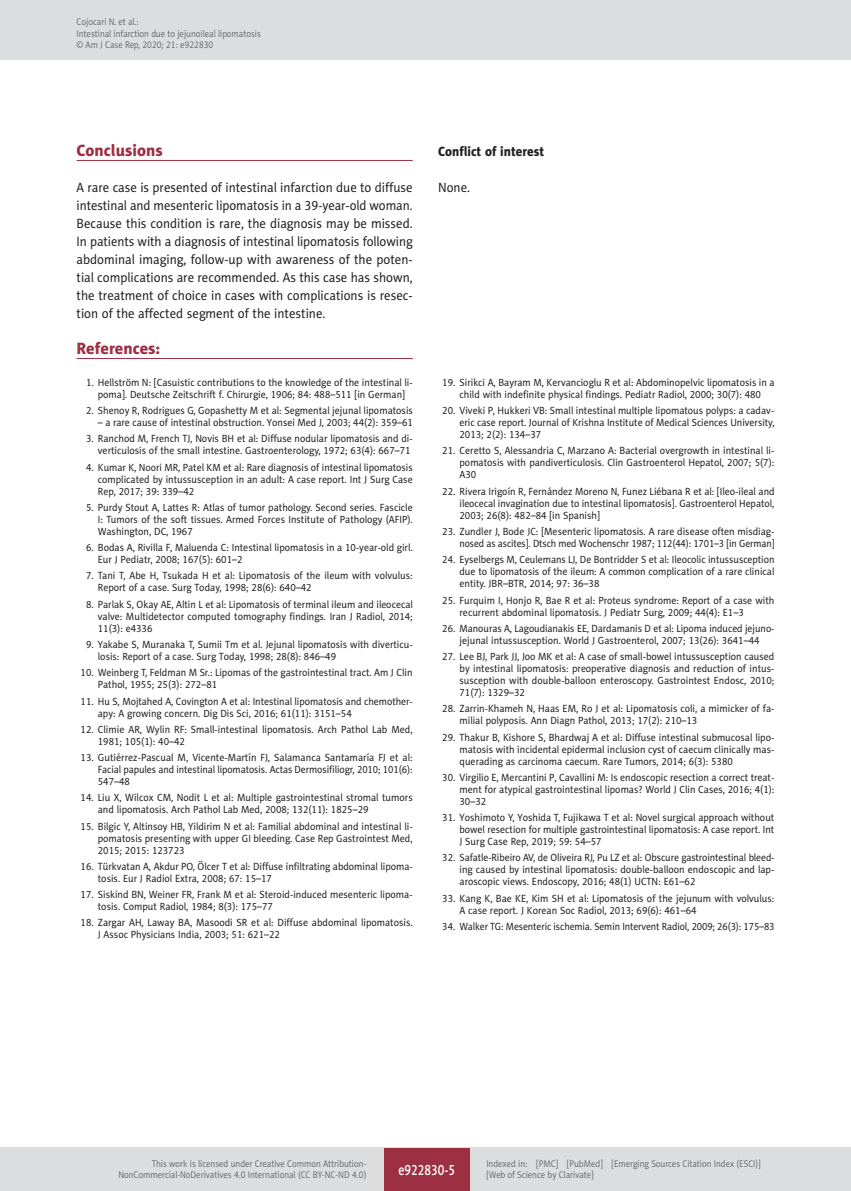
<style>
.page{position:relative;width:851px;height:1191px;background:#fff}
.page>*{position:absolute;margin:0;border:0;box-sizing:border-box;transform-origin:0 0}
.AJCR_Headline_1{font:16.5px "Naomi Sans EFN Heavy";color:#9d2f42}
.AJCR_Referencje_Tytu{font:16.5px "Naomi Sans EFN Heavy";color:#9d2f42}
.t1{font:15px "Naomi Sans EFN Medium";color:#fff;scale:.8 1}
.AJCR_Body{font:13.5px/18px "Naomi Sans EFN";color:#231f20;text-align:justify;scale:.95 1}
.AJCR_Headline_2{font:13.5px "Naomi Sans EFN Heavy";color:#231f20;scale:.95 1}
.AJCR_Referencje_punk{font:10.5px/12px "Naomi Sans EFN";color:#231f20;scale:.95 1}
.AJCR_Referencje_punk-2{font:10.5px/12px "Naomi Sans EFN";color:#231f20;text-align:justify;scale:.94 1}
.AJCR_Referencje_punk-3{font:10.5px/12px "Naomi Sans EFN";color:#231f20;text-align:justify;scale:.93 1}
.t2{font:9.75px/11.2px "Naomi Sans EFN Light";color:#57585a;scale:.9 1}
</style>
<div class="page">
<hr style="left:77px;top:160px;width:335px;height:1px;background:#9d2f42">
<hr style="left:77px;top:358px;width:335px;height:1px;background:#9d2f42">
<div style="left:0;top:0;width:850px;height:60px;background:#dcdddf"></div>
<div style="left:0;top:1148px;width:850px;height:43px;background:#dcdddf"></div>
<div style="left:384px;top:1147px;width:85px;height:43px;background:#9d2f42"></div>
<p class="t2" style="left:77px;top:16px;width:206px">Cojocari N. et al.:<br>Intestinal infarction due to jejunoileal lipomatosis © Am J Case Rep, 2020; 21: e922830</p>
<p class="AJCR_Headline_1" style="left:77px;top:140px;width:88px">Conclusions</p>
<p class="AJCR_Body" style="left:77px;top:178px;width:355px">A rare case is presented of intestinal infarction due to diffuse intestinal and mesenteric lipomatosis in a 39-year-old woman.<br>Because this condition is rare, the diagnosis may be missed.<br>In patients with a diagnosis of intestinal lipomatosis following abdominal imaging, follow-up with awareness of the poten&shy;tial complications are recommended. As this case has shown, the treatment of choice in cases with complications is resec&shy;tion of the affected segment of the intestine.</p>
<p class="AJCR_Referencje_Tytu" style="left:77px;top:338px;width:85px">References:</p>
<p class="AJCR_Referencje_punk" style="left:86px;top:376px;width:345px;text-align:center">1. Hellström N: [Casuistic contributions to the knowledge of the intestinal li&shy;poma]. Deutsche Zeitschrift f. Chirurgie, 1906; 84: 488–511 [in German]</p>
<p class="AJCR_Referencje_punk" style="left:86px;top:405px;width:345px">2. Shenoy R, Rodrigues G, Gopashetty M et al: Segmental jejunal lipomatosis</p>
<p class="AJCR_Referencje_punk" style="left:98px;top:417px;width:333px">– a rare cause of intestinal obstruction. Yonsei Med J, 2003; 44(2): 359–61</p>
<p class="AJCR_Referencje_punk" style="left:86px;top:433px;width:345px;text-align:right">3. Ranchod M, French TJ, Novis BH et al: Diffuse nodular lipomatosis and di&shy;verticulosis of the small intestine. Gastroenterology, 1972; 63(4): 667–71</p>
<p class="AJCR_Referencje_punk-2" style="left:98px;top:461px;width:336px;text-indent:-12px">4. Kumar K, Noori MR, Patel KM et al: Rare diagnosis of intestinal lipomatosis complicated by intussusception in an adult: A case report. Int J Surg Case Rep, 2017; 39: 339–42</p>
<p class="AJCR_Referencje_punk" style="left:98px;top:501px;width:333px;text-align:justify;text-indent:-12px">5. Purdy Stout A, Lattes R: Atlas of tumor pathology. Second series. Fascicle I: Tumors of the soft tissues. Armed Forces Institute of Pathology (AFIP).<br>Washington, DC, 1967</p>
<p class="AJCR_Referencje_punk" style="left:98px;top:542px;width:333px;text-indent:-12px">6. Bodas A, Rivilla F, Maluenda C: Intestinal lipomatosis in a 10-year-old girl.<br>Eur J Pediatr, 2008; 167(5): 601–2</p>
<p class="AJCR_Referencje_punk" style="left:98px;top:570px;width:333px;text-indent:-12px">7. Tani T, Abe H, Tsukada H et al: Lipomatosis of the ileum with volvulus:<br>Report of a case. Surg Today, 1998; 28(6): 640–42</p>
<p class="AJCR_Referencje_punk" style="left:98px;top:598px;width:333px;text-align:justify;text-indent:-12px">8. Parlak S, Okay AE, Altin L et al: Lipomatosis of terminal ileum and ileocecal valve: Multidetector computed tomography findings. Iran J Radiol, 2014; 11(3): e4336</p>
<p class="AJCR_Referencje_punk" style="left:98px;top:638px;width:333px;text-indent:-12px">9. Yakabe S, Muranaka T, Sumii Tm et al. Jejunal lipomatosis with diverticu&shy;losis: Report of a case. Surg Today, 1998; 28(8): 846–49</p>
<p class="AJCR_Referencje_punk" style="left:98px;top:667px;width:332px;text-indent:-17px">10. Weinberg T, Feldman M Sr.: Lipomas of the gastrointestinal tract. Am J Clin<br>Pathol, 1955; 25(3): 272–81</p>
<p class="AJCR_Referencje_punk-2" style="left:98px;top:695px;width:336px;text-indent:-17px">11. Hu S, Mojtahed A, Covington A et al: Intestinal lipomatosis and chemother&shy;apy: A growing concern. Dig Dis Sci, 2016; 61(11): 3151–54</p>
<p class="AJCR_Referencje_punk" style="left:98px;top:723px;width:333px;text-indent:-17px">12. Climie AR, Wylin RF: Small-intestinal lipomatosis. Arch Pathol Lab Med,<br>1981; 105(1): 40–42</p>
<p class="AJCR_Referencje_punk" style="left:98px;top:751px;width:333px;text-align:justify;text-indent:-17px">13. Gutiérrez-Pascual M, Vicente-Martín FJ, Salamanca Santamaría FJ et al:<br>Facial papules and intestinal lipomatosis. Actas Dermosifiliogr, 2010; 101(6):<br>547–48</p>
<p class="AJCR_Referencje_punk" style="left:98px;top:792px;width:333px;text-indent:-17px">14. Liu X, Wilcox CM, Nodit L et al: Multiple gastrointestinal stromal tumors and lipomatosis. Arch Pathol Lab Med, 2008; 132(11): 1825–29</p>
<p class="AJCR_Referencje_punk" style="left:98px;top:820px;width:333px;text-align:justify;text-indent:-17px">15. Bilgic Y, Altinsoy HB, Yildirim N et al: Familial abdominal and intestinal li&shy;pomatosis presenting with upper GI bleeding. Case Rep Gastrointest Med, 2015; 2015: 123723</p>
<p class="AJCR_Referencje_punk" style="left:98px;top:860px;width:333px;text-indent:-17px">16. Türkvatan A, Akdur PO, Ölcer T et al: Diffuse infiltrating abdominal lipoma&shy;tosis. Eur J Radiol Extra, 2008; 67: 15–17</p>
<p class="AJCR_Referencje_punk" style="left:98px;top:888px;width:333px;text-indent:-17px">17. Siskind BN, Weiner FR, Frank M et al: Steroid-induced mesenteric lipoma&shy;tosis. Comput Radiol, 1984; 8(3): 175–77</p>
<p class="AJCR_Referencje_punk" style="left:98px;top:917px;width:333px;text-indent:-17px">18. Zargar AH, Laway BA, Masoodi SR et al: Diffuse abdominal lipomatosis.<br>J Assoc Physicians India, 2003; 51: 621–22</p>
<p class="AJCR_Headline_2" style="left:438px;top:143px;width:113px">Conflict of interest</p>
<p class="AJCR_Body" style="left:438px;top:178px;width:35px">None.</p>
<p class="AJCR_Referencje_punk" style="left:442px;top:376px;width:351px;text-align:center">19. Sirikci A, Bayram M, Kervancioglu R et al: Abdominopelvic lipomatosis in a child with indefinite physical findings. Pediatr Radiol, 2000; 30(7): 480</p>
<p class="AJCR_Referencje_punk" style="left:459px;top:405px;width:333px;text-align:justify;text-indent:-17px">20. Viveki P, Hukkeri VB: Small intestinal multiple lipomatous polyps: a cadav&shy;eric case report. Journal of Krishna Institute of Medical Sciences University, 2013; 2(2): 134–37</p>
<p class="AJCR_Referencje_punk" style="left:459px;top:445px;width:333px;text-align:justify;text-indent:-17px">21. Ceretto S, Alessandria C, Marzano A: Bacterial overgrowth in intestinal li&shy;pomatosis with pandiverticulosis. Clin Gastroenterol Hepatol, 2007; 5(7):<br>A30</p>
<p class="AJCR_Referencje_punk" style="left:459px;top:485px;width:333px;text-align:justify;text-indent:-17px">22. Rivera Irigoín R, Fernández Moreno N, Funez Liébana R et al: [Ileo-ileal and ileocecal invagination due to intestinal lipomatosis]. Gastroenterol Hepatol, 2003; 26(8): 482–84 [in Spanish]</p>
<p class="AJCR_Referencje_punk" style="left:442px;top:525px;width:351px;text-align:right">23. Zundler J, Bode JC: [Mesenteric lipomatosis. A rare disease often misdiag&shy;nosed as ascites]. Dtsch med Wochenschr 1987; 112(44): 1701–3 [in German]</p>
<p class="AJCR_Referencje_punk-2" style="left:459px;top:554px;width:336px;text-indent:-17px">24. Eyselbergs M, Ceulemans LJ, De Bontridder S et al: Ileocolic intussusception due to lipomatosis of the ileum: A common complication of a rare clinical entity. JBR–BTR, 2014; 97: 36–38</p>
<p class="AJCR_Referencje_punk" style="left:459px;top:594px;width:333px;text-indent:-17px">25. Furquim I, Honjo R, Bae R et al: Proteus syndrome: Report of a case with recurrent abdominal lipomatosis. J Pediatr Surg, 2009; 44(4): E1–3</p>
<p class="AJCR_Referencje_punk-2" style="left:442px;top:622px;width:355px;text-align:center">26. Manouras A, Lagoudianakis EE, Dardamanis D et al: Lipoma induced jejuno&shy;jejunal intussusception. World J Gastroenterol, 2007; 13(26): 3641–44</p>
<p class="AJCR_Referencje_punk" style="left:459px;top:650px;width:333px;text-align:justify;text-indent:-17px">27. Lee BJ, Park JJ, Joo MK et al: A case of small-bowel intussusception caused by intestinal lipomatosis: preoperative diagnosis and reduction of intus&shy;susception with double-balloon enteroscopy. Gastrointest Endosc, 2010; 71(7): 1329–32</p>
<p class="AJCR_Referencje_punk" style="left:459px;top:703px;width:333px;text-indent:-17px">28. Zarrin-Khameh N, Haas EM, Ro J et al: Lipomatosis coli, a mimicker of fa&shy;milial polyposis. Ann Diagn Pathol, 2013; 17(2): 210–13</p>
<p class="AJCR_Referencje_punk" style="left:459px;top:731px;width:333px;text-align:justify;text-indent:-17px">29. Thakur B, Kishore S, Bhardwaj A et al: Diffuse intestinal submucosal lipo&shy;matosis with incidental epidermal inclusion cyst of caecum clinically mas&shy;querading as carcinoma caecum. Rare Tumors, 2014; 6(3): 5380</p>
<p class="AJCR_Referencje_punk" style="left:459px;top:771px;width:333px;text-align:justify;text-indent:-17px">30. Virgilio E, Mercantini P, Cavallini M: Is endoscopic resection a correct treat&shy;ment for atypical gastrointestinal lipomas? World J Clin Cases, 2016; 4(1):<br>30–32</p>
<p class="AJCR_Referencje_punk" style="left:459px;top:811px;width:333px;text-align:justify;text-indent:-17px">31. Yoshimoto Y, Yoshida T, Fujikawa T et al: Novel surgical approach without bowel resection for multiple gastrointestinal lipomatosis: A case report. Int J Surg Case Rep, 2019; 59: 54–57</p>
<p class="AJCR_Referencje_punk-3" style="left:459px;top:852px;width:340px;text-indent:-17px">32. Safatle-Ribeiro AV, de Oliveira RJ, Pu LZ et al: Obscure gastrointestinal bleed&shy;ing caused by intestinal lipomatosis: double-balloon endoscopic and lap&shy;aroscopic views. Endoscopy, 2016; 48(1) UCTN: E61–62</p>
<p class="AJCR_Referencje_punk" style="left:459px;top:892px;width:333px;text-indent:-17px">33. Kang K, Bae KE, Kim SH et al: Lipomatosis of the jejunum with volvulus:<br>A case report. J Korean Soc Radiol, 2013; 69(6): 461–64</p>
<p class="AJCR_Referencje_punk-3" style="left:442px;top:920px;width:359px">34. Walker TG: Mesenteric ischemia. Semin Intervent Radiol, 2009; 26(3): 175–83</p>
<p class="t2" style="left:118px;top:1158px;width:277px;text-align:right">This work is licensed under Creative Common Attribution-<br>NonCommercial-NoDerivatives 4.0 International (CC BY-NC-ND 4.0)</p>
<h2 class="t1" style="left:398px;top:1160px;width:72px">e922830-5</h2>
<p class="t2" style="left:486px;top:1158px;width:306px">Indexed in: [PMC] [PubMed] [Emerging Sources Citation Index (ESCI)] [Web of Science by Clarivate]</p>
</div>
